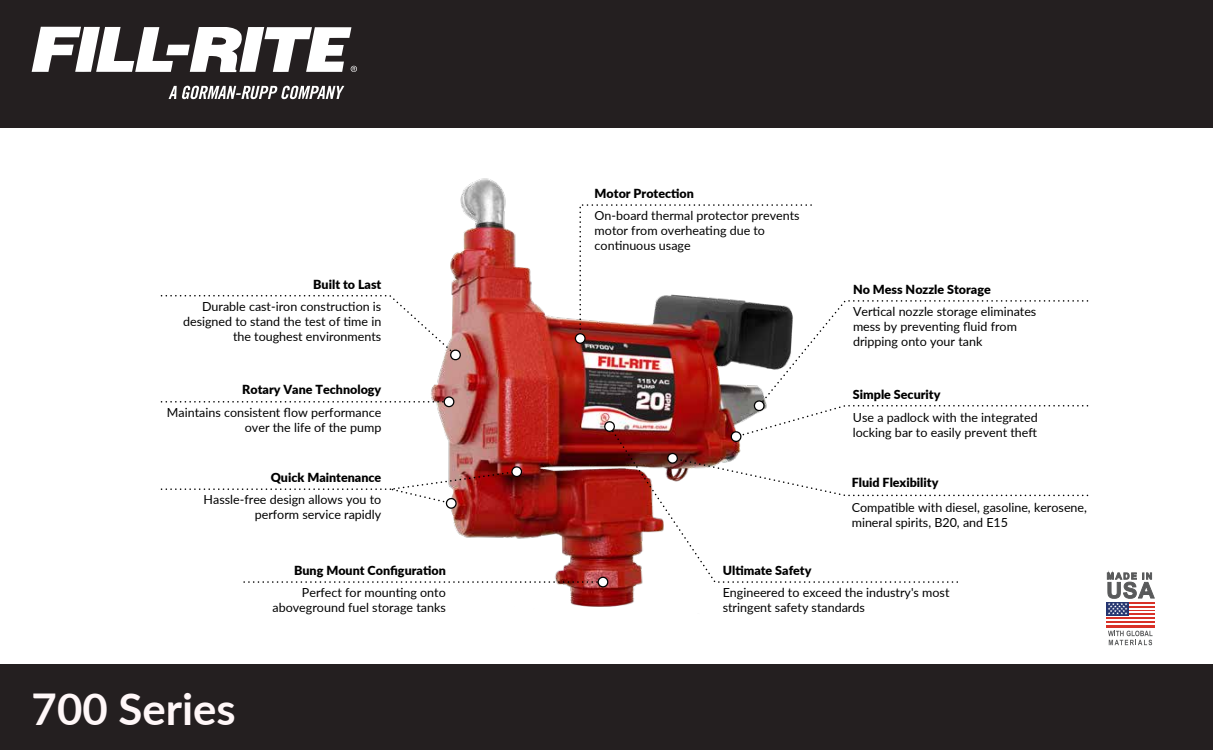
<style>
.page{position:relative;width:1213px;height:750px;background:#fff}
.page>*{position:absolute;margin:0;border:0;box-sizing:border-box;transform-origin:0 0}
.t1{font:700 43.75px "Lato";color:#fff7f8}
.t2{font:12.5px/15px "Lato";color:#000}
.t3{font:900 12.5px "Lato";color:#000}
</style>
<div class="page">
<div style="left:0;top:664px;width:1212px;height:86px;background:#241f20"></div>
<div style="left:0;top:0;width:1212px;height:127px;background:#241f20"></div>
<svg style="left:32px;top:27px;width:325px;height:45px"></svg>
<svg style="left:168px;top:86px;width:176px;height:13px"></svg>
<img style="left:431px;top:178px;width:210px;height:429px">
<svg style="left:1106px;top:573px;width:49px;height:72px"></svg>
<svg style="left:959px;top:494px;width:130px;height:3px"></svg>
<svg style="left:607px;top:443px;width:352px;height:141px"></svg>
<svg style="left:575px;top:203px;width:514px;height:240px"></svg>
<svg style="left:160px;top:294px;width:301px;height:67px"></svg>
<svg style="left:161px;top:396px;width:293px;height:11px"></svg>
<svg style="left:161px;top:466px;width:361px;height:43px"></svg>
<svg style="left:244px;top:577px;width:364px;height:10px"></svg>
<p class="t3" style="left:313px;top:275px;width:70px">Built to Last</p>
<p class="t2" style="left:183px;top:299px;width:200px;text-align:right">Durable cast-iron construction is designed to stand the test of time in the toughest environments</p>
<p class="t3" style="left:242px;top:380px;width:141px">Rotary Vane Technology</p>
<p class="t2" style="left:167px;top:404px;width:216px;text-align:right">Maintains consistent flow performance over the life of the pump</p>
<p class="t3" style="left:271px;top:468px;width:112px">Quick Maintenance</p>
<p class="t2" style="left:204px;top:491px;width:179px;text-align:right">Hassle-free design allows you to perform service rapidly</p>
<h1 class="t1" style="left:32px;top:677px;width:206px">700 Series</h1>
<p class="t3" style="left:294px;top:561px;width:153px">Bung Mount Configuration</p>
<p class="t2" style="left:272px;top:585px;width:175px;text-align:right">Perfect for mounting onto aboveground fuel storage tanks</p>
<p class="t3" style="left:594px;top:184px;width:101px">Motor Protection</p>
<p class="t2" style="left:594px;top:208px;width:206px">On-board thermal protector prevents motor from overheating due to continuous usage</p>
<p class="t3" style="left:853px;top:280px;width:139px">No Mess Nozzle Storage</p>
<p class="t2" style="left:853px;top:304px;width:185px">Vertical nozzle storage eliminates mess by preventing fluid from dripping onto your tank</p>
<p class="t3" style="left:853px;top:385px;width:89px">Simple Security</p>
<p class="t2" style="left:853px;top:409px;width:186px">Use a padlock with the integrated locking bar to easily prevent theft</p>
<p class="t3" style="left:851px;top:473px;width:88px">Fluid Flexibility</p>
<p class="t2" style="left:851px;top:499px;width:237px">Compatible with diesel, gasoline, kerosene, mineral spirits, B20, and E15</p>
<p class="t3" style="left:722px;top:561px;width:90px">Ultimate Safety</p>
<p class="t2" style="left:722px;top:585px;width:228px">Engineered to exceed the industry's most stringent safety standards</p>
</div>
